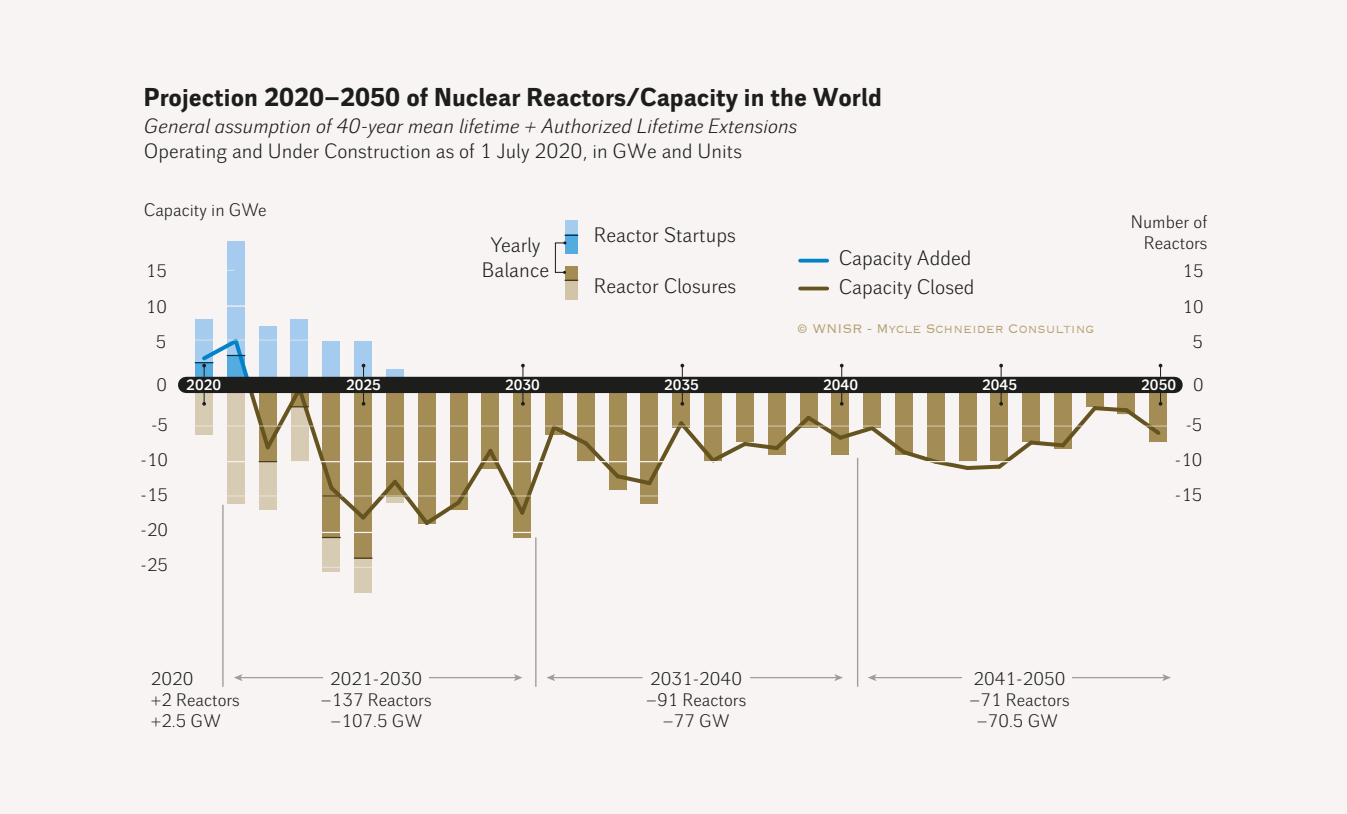
<style>
.page{position:relative;width:1347px;height:814px;background:#fff}
.page>*{position:absolute;margin:0;border:0;box-sizing:border-box;transform-origin:0 0}
.t1{font:700 25px "Walbaum Grotesk Text";color:#1d1d1b}
.t2{font:20.25px/24.2px "Walbaum Grotesk";color:#1d1d1b;text-align:center}
.t3{font:italic 20px "Walbaum Grotesk";color:#1d1d1b}
.t4{font:20px "Walbaum Grotesk";color:#1d1d1b}
.t5{font:17.75px "Walbaum Grotesk";color:#1d1d1b}
.t6{font:17.5px/21px "Walbaum Grotesk";color:#1d1d1b;text-align:center}
.t7{font:300 16.25px "Copperplate";color:#b6a173}
.t8{font:700 14.5px "Walbaum Grotesk";color:#fff}
.s1{font-weight:400;font-size:17.5px;color:#1d1d1b}
</style>
<div class="page">
<div style="left:0;top:0;width:1346px;height:813px;background:#f7f4f3"></div>
<div style="left:195px;top:319px;width:18px;height:43px;background:#a5ccee"></div>
<div style="left:227px;top:240px;width:18px;height:115px;background:#a5ccee"></div>
<div style="left:259px;top:327px;width:17px;height:50px;background:#a5ccee"></div>
<div style="left:290px;top:319px;width:18px;height:58px;background:#a5ccee"></div>
<div style="left:322px;top:537px;width:18px;height:34px;background:#d8cbb3"></div>
<div style="left:354px;top:558px;width:18px;height:34px;background:#d8cbb3"></div>
<div style="left:322px;top:393px;width:18px;height:144px;background:#a48d55"></div>
<div style="left:354px;top:393px;width:18px;height:165px;background:#a48d55"></div>
<div style="left:513px;top:393px;width:18px;height:144px;background:#a48d55"></div>
<div style="left:1149px;top:393px;width:18px;height:48px;background:#a48d55"></div>
<div style="left:186px;top:377px;width:988px;height:16px;background:#1d1d1b"></div>
<hr style="left:191px;top:305px;width:64px;height:1px;background:#f7f4f3">
<hr style="left:198px;top:270px;width:36px;height:1px;background:#f7f4f3">
<hr style="left:182px;top:425px;width:1005px;height:1px;background:#f7f4f3">
<hr style="left:235px;top:531px;width:336px;height:2px;background:#f7f4f3">
<hr style="left:219px;top:566px;width:154px;height:2px;background:#f7f4f3">
<hr style="left:800px;top:259px;width:27px;height:3px;background:#0083c8">
<div style="left:565px;top:220px;width:12px;height:22px;background:#a5ccee"></div>
<div style="left:565px;top:234px;width:12px;height:20px;background:#53abe0"></div>
<div style="left:565px;top:266px;width:12px;height:22px;background:#a48d55"></div>
<div style="left:565px;top:280px;width:12px;height:19px;background:#d2c4a8"></div>
<div style="left:555px;top:242px;width:10px;height:31px;border:1px solid #1d1d1b"></div>
<svg style="left:563px;top:234px;width:14px;height:10px"></svg>
<svg style="left:563px;top:271px;width:14px;height:10px"></svg>
<svg style="left:800px;top:286px;width:27px;height:4px"></svg>
<hr style="left:222px;top:504px;width:1px;height:182px;background:#9d9d9c">
<hr style="left:535px;top:537px;width:1px;height:149px;background:#9d9d9c">
<hr style="left:856px;top:457px;width:2px;height:229px;background:#9d9d9c">
<hr style="left:240px;top:676px;width:83px;height:2px;background:#9d9d9c">
<svg style="left:234px;top:674px;width:8px;height:7px"></svg>
<hr style="left:429px;top:676px;width:87px;height:2px;background:#9d9d9c">
<svg style="left:513px;top:674px;width:9px;height:7px"></svg>
<hr style="left:750px;top:676px;width:86px;height:2px;background:#9d9d9c">
<svg style="left:834px;top:674px;width:9px;height:7px"></svg>
<hr style="left:552px;top:676px;width:90px;height:2px;background:#9d9d9c">
<svg style="left:546px;top:674px;width:9px;height:7px"></svg>
<hr style="left:874px;top:676px;width:87px;height:2px;background:#9d9d9c">
<svg style="left:868px;top:674px;width:8px;height:7px"></svg>
<hr style="left:1071px;top:676px;width:93px;height:2px;background:#9d9d9c">
<svg style="left:1162px;top:674px;width:8px;height:7px"></svg>
<svg style="left:322px;top:536px;width:18px;height:2px"></svg>
<svg style="left:354px;top:557px;width:18px;height:1px"></svg>
<svg style="left:195px;top:335px;width:968px;height:193px"></svg>
<h1 class="t1" style="left:144px;top:83px;width:739px">Projection 2020–2050 of Nuclear Reactors/Capacity in the World</h1>
<p class="t3" style="left:144px;top:115px;width:655px">General assumption of 40-year mean lifetime + Authorized Lifetime Extensions</p>
<p class="t4" style="left:144px;top:140px;width:599px">Operating and Under Construction as of 1 July 2020, in GWe and Units</p>
<p class="t6" style="left:144px;top:201px;width:124px">Capacity in GWe</p>
<p class="t6" style="left:1130px;top:212px;width:78px;text-align:right">Number of<br>Reactors</p>
<p class="t2" style="left:593px;top:224px;width:143px">Reactor Startups</p>
<p class="t2" style="left:593px;top:274px;width:144px">Reactor Closures</p>
<p class="t2" style="left:482px;top:234px;width:69px">Yearly<br>Balance</p>
<p class="t2" style="left:838px;top:245px;width:137px;line-height:28.2px;text-align:left">Capacity Added<br>Capacity Closed</p>
<p class="t6" style="left:146px;top:261px;width:23px">15</p>
<p class="t6" style="left:1182px;top:254px;width:23px;line-height:35.5px">15<br>10<br>5</p>
<p class="t6" style="left:146px;top:297px;width:23px">10</p>
<p class="t7" style="left:797px;top:318px;width:298px">© WNISR - Mycle Schneider Consulting</p>
<p class="t6" style="left:156px;top:332px;width:12px">5</p>
<p class="t6" style="left:156px;top:375px;width:12px">0</p>
<p class="t8" style="left:186px;top:376px;width:36px">2020</p>
<p class="t8" style="left:346px;top:376px;width:36px">2025</p>
<p class="t8" style="left:505px;top:376px;width:36px">2030</p>
<p class="t8" style="left:664px;top:376px;width:36px">2035</p>
<p class="t8" style="left:823px;top:376px;width:36px">2040</p>
<p class="t8" style="left:982px;top:376px;width:36px">2045</p>
<p class="t8" style="left:1141px;top:376px;width:64px">2050 <span class="s1">0</span></p>
<p class="t6" style="left:151px;top:415px;width:18px">-5</p>
<p class="t6" style="left:141px;top:450px;width:29px">-10</p>
<p class="t6" style="left:141px;top:485px;width:29px">-15</p>
<p class="t6" style="left:141px;top:520px;width:29px">-20</p>
<p class="t6" style="left:141px;top:555px;width:29px">-25</p>
<p class="t5" style="left:151px;top:669px;width:44px">2020</p>
<p class="t6" style="left:151px;top:690px;width:91px;text-align:left">+2 Reactors +2.5 GW</p>
<p class="t5" style="left:330px;top:669px;width:93px">2021-2030</p>
<p class="t6" style="left:320px;top:690px;width:113px">–137 Reactors –107.5 GW</p>
<p class="t5" style="left:650px;top:669px;width:93px">2031-2040</p>
<p class="t6" style="left:645px;top:690px;width:102px">–91 Reactors –77 GW</p>
<p class="t5" style="left:973px;top:668px;width:93px">2041-2050</p>
<p class="t6" style="left:969px;top:690px;width:102px">–71 Reactors –70.5 GW</p>
<p class="t6" style="left:1185px;top:415px;width:18px">-5</p>
<p class="t6" style="left:1174px;top:450px;width:29px">-10</p>
<p class="t6" style="left:1174px;top:485px;width:29px">-15</p>
</div>
